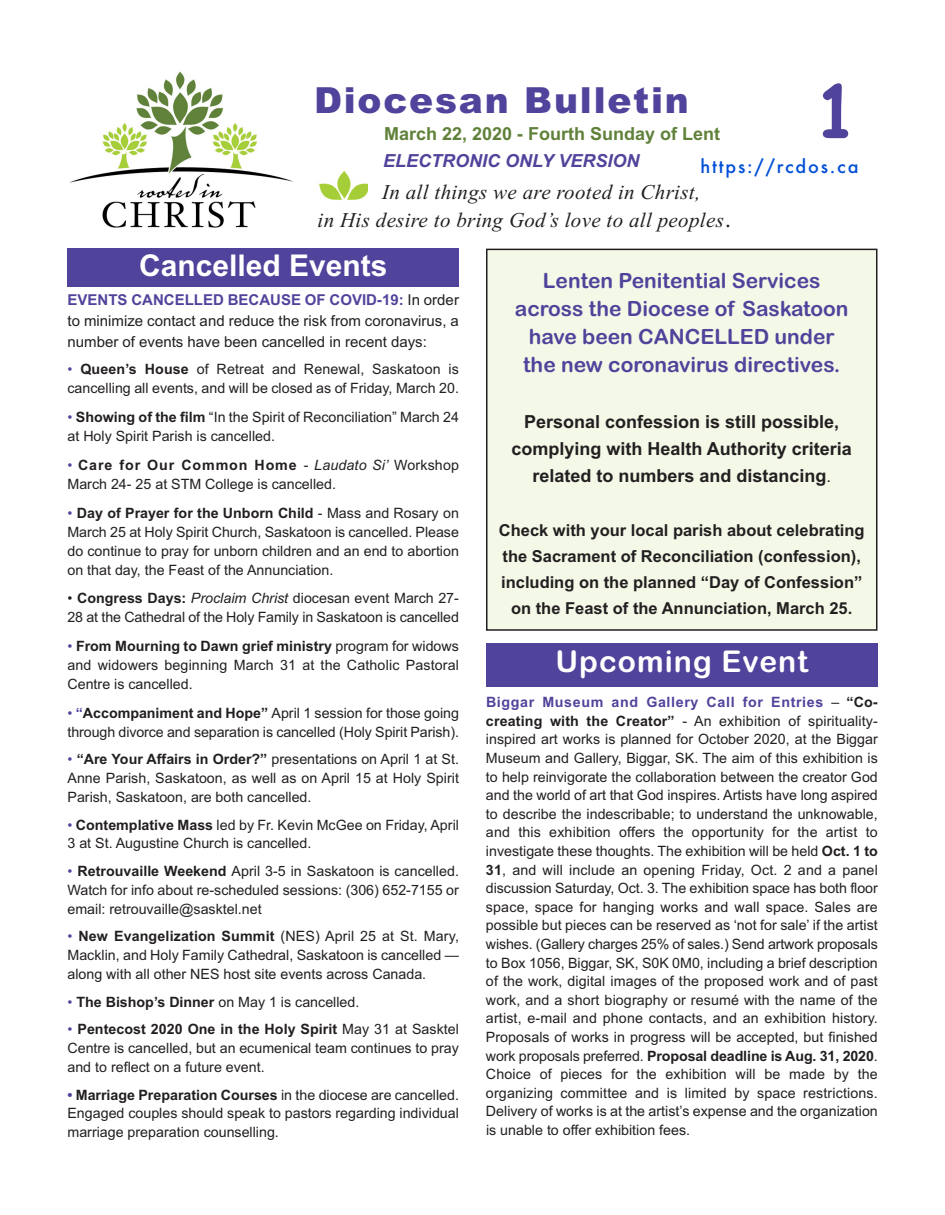
<style>
.page{position:relative;width:945px;height:1215px;background:#fff}
.page>*{position:absolute;margin:0;border:0;box-sizing:border-box;transform-origin:0 0}
.t1{font:700 72px "Comic Sans MS";color:#50439b}
.t2{font:900 36px "Arial";letter-spacing:.05em;color:#50439b}
.t3{font:700 30px "Arial";color:#fff}
.t4{font:30px "Arial Rounded MT Bold";letter-spacing:.035em;color:#fff}
.t5{font:21px/28.2px "Arial Rounded MT Bold";color:#50439b;text-align:center}
.t6{font:italic 21px/27.5px "Times New Roman";letter-spacing:.015em;color:#231f20}
.t7{font:700 18px/27.3px "Arial";color:#231f20;text-align:center}
.t8{font:700 18px "Arial";color:#60813a}
.t9{font:italic 700 18px "Arial";color:#50439b}
.t10{font:500 18px "Futura";letter-spacing:.1em;color:#004fd6}
.t11{font:700 16.5px/26.1px "Arial";color:#231f20;text-align:center}
.t12{font:15px/21px "Arial";color:#231f20;text-align:justify}
.t13{font:14.25px/18.6px "Arial";color:#231f20;text-align:justify}
.s1{font-family:"Times";font-style:normal;font-size:24px}
.s2{font-weight:700;color:#50439b}
.s3{color:#50439b}
.s4{font-weight:700}
.s5{font-style:italic}
.s6{font-weight:400;font-size:16.5px}
</style>
<div class="page">
<img style="left:69px;top:71px;width:224px;height:157px">
<div style="left:67px;top:249px;width:392px;height:38px;background:#50439b"></div>
<img style="left:319px;top:172px;width:48px;height:28px">
<div style="left:488px;top:250px;width:388px;height:379px;background:#f3f8e7"></div>
<div style="left:486px;top:249px;width:392px;height:382px;border:2px solid #231f20"></div>
<div style="left:486px;top:643px;width:392px;height:43px;background:#50439b"></div>
<h1 class="t1" style="left:815px;top:71px;width:45px">1</h1>
<h2 class="t2" style="left:314px;top:80px;width:376px">Diocesan Bulletin</h2>
<p class="t8" style="left:384px;top:123px;width:338px">March 22, 2020 - Fourth Sunday of Lent</p>
<p class="t9" style="left:383px;top:150px;width:258px">ELECTRONIC ONLY VERSION</p>
<p class="t10" style="left:700px;top:156px;width:160px">https://rcdos.ca</p>
<h3 class="t6" style="left:318px;top:178px;width:414px;text-indent:64px">In all things we are rooted in Christ,<br>in His desire to bring God’s love to all peoples<span class="s1">.</span></h3>
<h3 class="t3" style="left:139px;top:248px;width:250px">Cancelled Events</h3>
<p class="t12" style="left:68px;top:289px;width:393px"><span class="s2">EVENTS CANCELLED BECAUSE OF COVID-19:</span> In order to minimize contact and reduce the risk from coronavirus, a number of events have been cancelled in recent days:</p>
<p class="t13" style="left:68px;top:360px;width:393px"><span class="s3">•</span> <span class="s4">Queen’s House</span> of Retreat and Renewal, Saskatoon is cancelling all events, and will be closed as of Friday, March 20.</p>
<p class="t13" style="left:68px;top:408px;width:393px"><span class="s3">•</span> <span class="s4">Showing of the film</span> “In the Spirit of Reconciliation” March 24 at Holy Spirit Parish is cancelled.</p>
<p class="t13" style="left:68px;top:456px;width:393px"><span class="s3">•</span> <span class="s4">Care for Our Common Home</span> - <span class="s5">Laudato Si’</span> Workshop<br>March 24- 25 at STM College is cancelled.</p>
<p class="t13" style="left:68px;top:504px;width:393px"><span class="s3">•</span> <span class="s4">Day of Prayer for the Unborn Child</span> - Mass and Rosary on March 25 at Holy Spirit Church, Saskatoon is cancelled. Please do continue to pray for unborn children and an end to abortion on that day, the Feast of the Annunciation.</p>
<p class="t13" style="left:68px;top:589px;width:393px">• <span class="s4">Congress Days:</span> <span class="s5">Proclaim Christ</span> diocesan event March 27-<br>28 at the Cathedral of the Holy Family in Saskatoon is cancelled</p>
<p class="t13" style="left:67px;top:637px;width:393px"><span class="s3">•</span> <span class="s4">From Mourning to Dawn grief ministry</span> program for widows and widowers beginning March 31 at the Catholic Pastoral Centre is cancelled.</p>
<p class="t13" style="left:68px;top:704px;width:393px"><span class="s3">•</span> <span class="s2">“</span><span class="s4">Accompaniment and Hope”</span> April 1 session for those going through divorce and separation is cancelled (Holy Spirit Parish).</p>
<p class="t13" style="left:67px;top:750px;width:393px"><span class="s3">•</span> <span class="s4">“Are Your Affairs in Order?”</span> presentations on April 1 at St.<br>Anne Parish, Saskatoon, as well as on April 15 at Holy Spirit Parish, Saskatoon, are both cancelled.</p>
<p class="t13" style="left:68px;top:815px;width:393px"><span class="s3">•</span> <span class="s4">Contemplative Mass</span> led by Fr. Kevin McGee on Friday, April<br>3 at St. Augustine Church is cancelled.</p>
<p class="t13" style="left:67px;top:862px;width:393px"><span class="s3">•</span> <span class="s4">Retrouvaille Weekend</span> April 3-5 in Saskatoon is cancelled.<br>Watch for info about re-scheduled sessions: (306) 652-7155 or email: retrouvaille@sasktel.net</p>
<p class="t13" style="left:67px;top:927px;width:393px"><span class="s3">•</span> <span class="s4">New Evangelization Summit</span> (NES) April 25 at St. Mary, Macklin, and Holy Family Cathedral, Saskatoon is cancelled — along with all other NES host site events across Canada.</p>
<p class="t13" style="left:68px;top:992px;width:293px"><span class="s3">•</span> <span class="s4">The Bishop’s Dinner</span> on May 1 is cancelled.</p>
<p class="t13" style="left:67px;top:1020px;width:393px"><span class="s3">•</span> <span class="s4">Pentecost 2020 One in the Holy Spirit</span> May 31 at Sasktel Centre is cancelled, but an ecumenical team continues to pray and to reflect on a future event.</p>
<p class="t13" style="left:67px;top:1085px;width:393px"><span class="s2">•</span> <span class="s4">Marriage Preparation Courses</span> in the diocese are cancelled.<br>Engaged couples should speak to pastors regarding individual marriage preparation counselling.</p>
<h3 class="t5" style="left:515px;top:266px;width:335px">Lenten Penitential Services across the Diocese of Saskatoon have been CANCELLED under the new coronavirus directives.</h3>
<p class="t7" style="left:512px;top:408px;width:342px">Personal confession is still possible, complying with Health Authority criteria related to numbers and distancing<span class="s6">.</span></p>
<p class="t11" style="left:499px;top:517px;width:367px">Check with your local parish about celebrating the Sacrament of Reconciliation (confession), including on the planned “Day of Confession” on the Feast of the Annunciation, March 25.</p>
<h3 class="t4" style="left:555px;top:644px;width:254px">Upcoming Event</h3>
<p class="t13" style="left:486px;top:693px;width:393px"><span class="s2">Biggar Museum and Gallery Call for Entries</span> – <span class="s4">“Co&shy;creating with the Creator”</span> - An exhibition of spirituality&shy;inspired art works is planned for October 2020, at the Biggar Museum and Gallery, Biggar, SK. The aim of this exhibition is to help reinvigorate the collaboration between the creator God and the world of art that God inspires. Artists have long aspired to describe the indescribable; to understand the unknowable, and this exhibition offers the opportunity for the artist to investigate these thoughts. The exhibition will be held <span class="s4">Oct. 1 to 31</span>, and will include an opening Friday, Oct. 2 and a panel discussion Saturday, Oct. 3. The exhibition space has both floor space, space for hanging works and wall space. Sales are possible but pieces can be reserved as ‘not for sale’ if the artist wishes. (Gallery charges 25% of sales.) Send artwork proposals to Box 1056, Biggar, SK, S0K 0M0, including a brief description of the work, digital images of the proposed work and of past work, and a short biography or resumé with the name of the artist, e-mail and phone contacts, and an exhibition history.<br>Proposals of works in progress will be accepted, but finished work proposals preferred. <span class="s4">Proposal deadline is Aug. 31, 2020</span>.<br>Choice of pieces for the exhibition will be made by the organizing committee and is limited by space restrictions.<br>Delivery of works is at the artist’s expense and the organization is unable to offer exhibition fees.</p>
</div>
